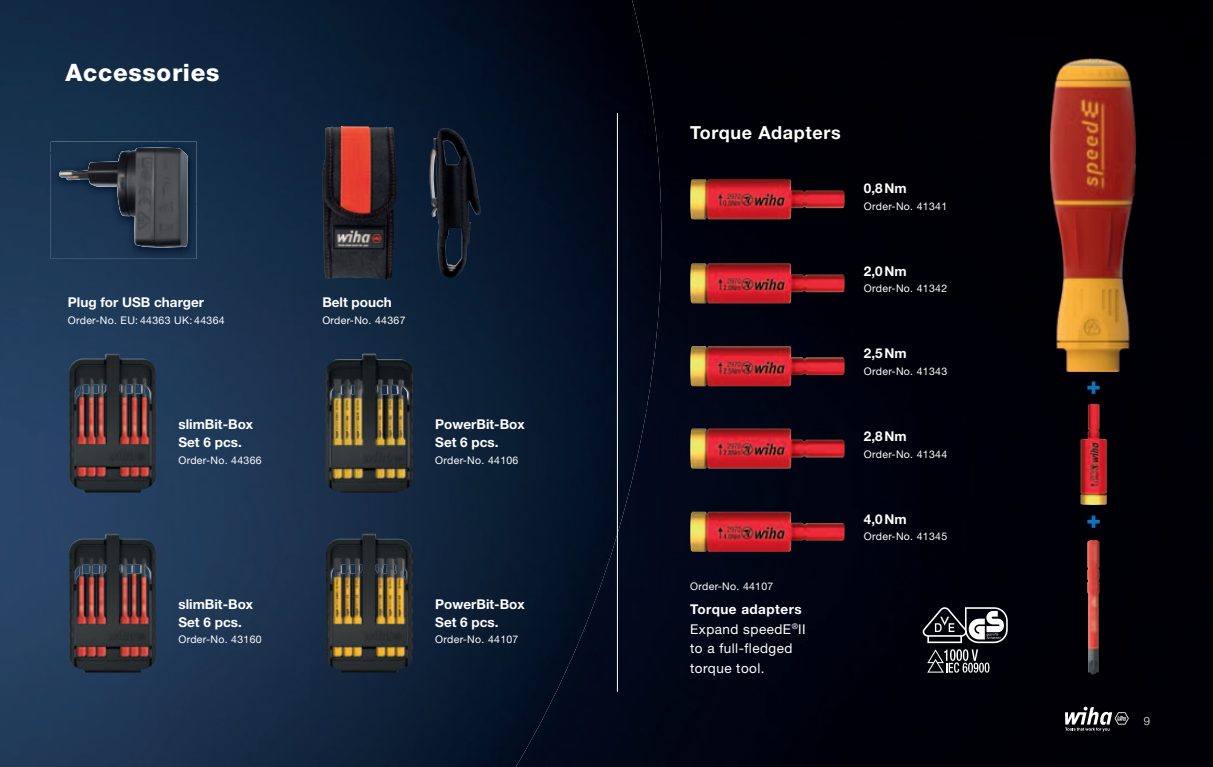
<style>
.page{position:relative;width:1213px;height:767px;background:#fff}
.page>*{position:absolute;margin:0;border:0;box-sizing:border-box;transform-origin:0 0}
.t1{font:900 24.3px "Helvetica Neue LT Pro";color:#1074bc}
.t2{font:800 24px "Helvetica Neue LT Pro";letter-spacing:.03em;color:#fff}
.t3{font:700 18px "Helvetica Neue LT Pro";letter-spacing:.035em;color:#fff}
.t4{font:700 13.5px/18px "Helvetica Neue LT Pro";color:#fff}
.t5{font:13.5px/19.5px "Helvetica Neue LT Pro";letter-spacing:.035em;color:#fff}
.t6{font:300 11.25px "Helvetica Neue LT Pro";color:#fff}
.t7{font:10.5px "Helvetica Neue LT Pro";letter-spacing:.03em;color:#fff}
.s1{font-weight:700}
</style>
<div class="page">
<img style="left:570px;top:0;width:642px;height:767px">
<img style="left:0;top:0;width:2px;height:767px">
<img style="left:157px;top:0;width:515px;height:409px">
<div style="left:2px;top:0;width:155px;height:152px;background:#132d47"></div>
<img style="left:2px;top:152px;width:51px;height:615px">
<img style="left:53px;top:259px;width:104px;height:508px">
<img style="left:311px;top:409px;width:361px;height:154px">
<img style="left:156px;top:409px;width:155px;height:358px">
<img style="left:311px;top:562px;width:310px;height:103px">
<img style="left:311px;top:665px;width:259px;height:102px">
<img style="left:51px;top:142px;width:146px;height:117px">
<img style="left:59px;top:147px;width:129px;height:101px">
<img style="left:326px;top:533px;width:86px;height:139px">
<img style="left:325px;top:353px;width:88px;height:139px">
<svg style="left:1065px;top:706px;width:64px;height:25px"></svg>
<svg style="left:922px;top:607px;width:85px;height:36px"></svg>
<svg style="left:927px;top:649px;width:62px;height:23px"></svg>
<hr style="left:617px;top:113px;width:1px;height:578px;background:#fff">
<img style="left:322px;top:126px;width:74px;height:153px">
<img style="left:429px;top:128px;width:52px;height:151px">
<img style="left:1051px;top:58px;width:85px;height:314px">
<div style="left:1080px;top:535px;width:25px;height:147px;background:#000005"></div>
<img style="left:1087px;top:540px;width:12px;height:134px">
<div style="left:1074px;top:399px;width:38px;height:114px;background:#000006"></div>
<img style="left:1080px;top:404px;width:27px;height:101px">
<img style="left:69px;top:353px;width:87px;height:139px">
<img style="left:69px;top:533px;width:87px;height:139px">
<img style="left:690px;top:179px;width:154px;height:40px">
<img style="left:690px;top:263px;width:154px;height:40px">
<img style="left:690px;top:346px;width:154px;height:40px">
<img style="left:690px;top:428px;width:154px;height:40px">
<img style="left:690px;top:511px;width:154px;height:41px">
<h2 class="t2" style="left:66px;top:59px;width:155px">Accessories</h2>
<h3 class="t3" style="left:690px;top:126px;width:152px">Torque Adapters</h3>
<p class="t4" style="left:864px;top:180px;width:44px">0,8 Nm</p>
<p class="t7" style="left:864px;top:202px;width:85px">Order-No. 41341</p>
<p class="t4" style="left:864px;top:263px;width:44px">2,0 Nm</p>
<p class="t7" style="left:864px;top:285px;width:85px">Order-No. 41342</p>
<p class="t4" style="left:68px;top:295px;width:138px">Plug for USB charger</p>
<p class="t7" style="left:68px;top:316px;width:158px">Order-No. EU: 44363 UK: 44364</p>
<p class="t4" style="left:322px;top:295px;width:71px">Belt pouch</p>
<p class="t7" style="left:322px;top:316px;width:85px">Order-No. 44367</p>
<p class="t4" style="left:864px;top:346px;width:44px">2,5 Nm</p>
<p class="t7" style="left:864px;top:367px;width:85px">Order-No. 41343</p>
<h1 class="t1" style="left:1082px;top:395px;width:16px;rotate:-90deg">+</h1>
<p class="t4" style="left:178px;top:416px;width:76px">slimBit-Box<br>Set 6 pcs.</p>
<p class="t7" style="left:178px;top:456px;width:85px">Order-No. 44366</p>
<p class="t4" style="left:435px;top:416px;width:91px">PowerBit-Box<br>Set 6 pcs.</p>
<p class="t7" style="left:435px;top:456px;width:85px">Order-No. 44106</p>
<p class="t4" style="left:864px;top:428px;width:44px">2,8 Nm</p>
<p class="t7" style="left:864px;top:450px;width:85px">Order-No. 41344</p>
<p class="t4" style="left:864px;top:511px;width:44px">4,0 Nm</p>
<p class="t7" style="left:864px;top:533px;width:85px">Order-No. 41345</p>
<h1 class="t1" style="left:1082px;top:529px;width:16px;rotate:-90deg">+</h1>
<p class="t4" style="left:178px;top:596px;width:76px">slimBit-Box<br>Set 6 pcs.</p>
<p class="t7" style="left:178px;top:636px;width:85px">Order-No. 43160</p>
<p class="t4" style="left:435px;top:596px;width:91px">PowerBit-Box<br>Set 6 pcs.</p>
<p class="t7" style="left:435px;top:636px;width:85px">Order-No. 44107</p>
<p class="t7" style="left:690px;top:582px;width:85px">Order-No. 44107</p>
<p class="t5" style="left:690px;top:601px;width:117px"><span class="s1">Torque adapters<br></span>Expand speedE<sup>®</sup>II to a full-fledged torque tool.</p>
<p class="t6" style="left:1144px;top:714px;width:8px">9</p>
</div>
